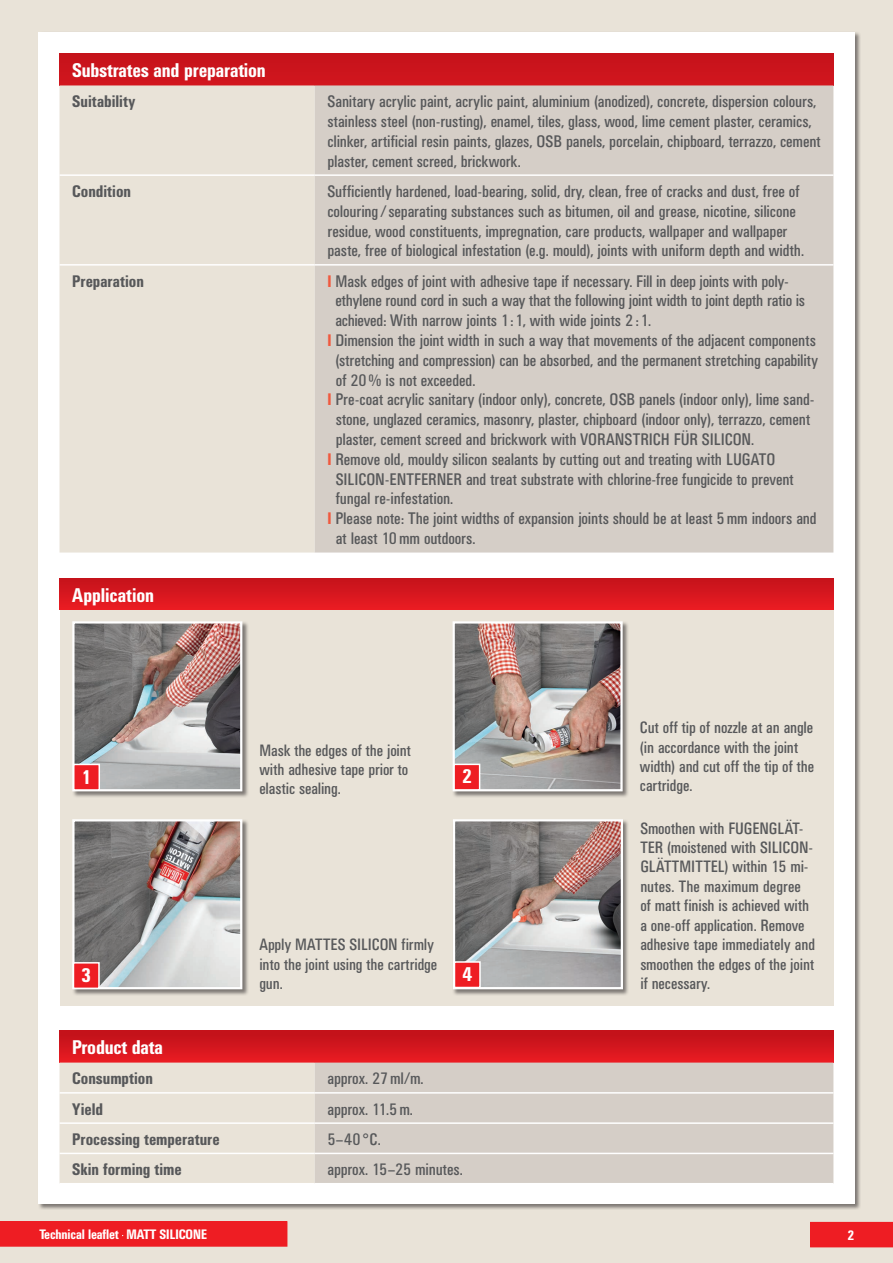
<style>
.page{position:relative;width:893px;height:1263px;background:#e9e3d8}
.page>*{position:absolute;margin:0;border:0;box-sizing:border-box;transform-origin:0 0}
.t1{font:500 condensed 19.5px "UN11";color:#fff}
.t2{font:condensed 16.5px/19.8px "UN11";color:#57585a}
.t3{font:500 condensed 16.5px "UN11";letter-spacing:.01em;color:#57585a}
.t4{font:condensed 16.2px/19.5px "UN11";letter-spacing:.005em;color:#57585a}
.t5{font:500 condensed 13.5px "UN11";color:#fff}
.s1{font-weight:500;color:#f0593e}
.s2{font-family:"Univers"}
</style>
<div class="page">
<div style="left:38px;top:32px;width:817px;height:1171px;background:#fff"></div>
<div style="left:810px;top:1222px;width:83px;height:25px;background:#ee1d23"></div>
<div style="left:0;top:1221px;width:287px;height:26px;background:#ee1d23"></div>
<div style="left:60px;top:54px;width:773px;height:31px;background:#cb141c"></div>
<div style="left:60px;top:85px;width:255px;height:467px;background:#e9e3d8"></div>
<div style="left:315px;top:85px;width:518px;height:467px;background:#d5cec7"></div>
<hr style="left:60px;top:174px;width:255px;height:2px;background:#fff">
<hr style="left:315px;top:174px;width:518px;height:2px;background:#fff">
<hr style="left:60px;top:264px;width:255px;height:2px;background:#fff">
<hr style="left:315px;top:264px;width:518px;height:2px;background:#fff">
<svg style="left:60px;top:1031px;width:773px;height:31px;background:#d4161d"></svg>
<div style="left:60px;top:1062px;width:255px;height:121px;background:#e9e3d8"></div>
<div style="left:315px;top:1062px;width:518px;height:121px;background:#d5cec7"></div>
<hr style="left:60px;top:1092px;width:255px;height:1px;background:#fff">
<hr style="left:315px;top:1092px;width:518px;height:1px;background:#fff">
<hr style="left:60px;top:1122px;width:255px;height:2px;background:#fff">
<hr style="left:315px;top:1122px;width:518px;height:2px;background:#fff">
<hr style="left:60px;top:1153px;width:255px;height:1px;background:#fff">
<hr style="left:315px;top:1153px;width:518px;height:1px;background:#fff">
<div style="left:60px;top:578px;width:773px;height:32px;background:linear-gradient(to bottom,#c4121b,#e91c22)"></div>
<div style="left:60px;top:610px;width:773px;height:395px;background:#e9e3d8"></div>
<div style="left:72px;top:621px;width:177px;height:177px;background:#231f20;opacity:.55"></div>
<img style="left:75px;top:624px;width:164px;height:164px">
<div style="left:72px;top:621px;width:170px;height:170px;border:2px solid #fff"></div>
<div style="left:74px;top:764px;width:25px;height:26px;background:#ee1d23"></div>
<div style="left:73px;top:764px;width:27px;height:27px;border:2px solid #fff"></div>
<div style="left:452px;top:621px;width:177px;height:177px;background:#231f20;opacity:.55"></div>
<img style="left:456px;top:624px;width:164px;height:164px">
<div style="left:453px;top:621px;width:170px;height:170px;border:2px solid #fff"></div>
<div style="left:454px;top:764px;width:26px;height:26px;background:#ee1d23"></div>
<div style="left:453px;top:764px;width:27px;height:27px;border:2px solid #fff"></div>
<div style="left:453px;top:819px;width:177px;height:177px;background:#231f20;opacity:.55"></div>
<img style="left:456px;top:822px;width:164px;height:164px">
<div style="left:453px;top:819px;width:170px;height:170px;border:2px solid #fff"></div>
<div style="left:454px;top:962px;width:26px;height:25px;background:#ee1d23"></div>
<div style="left:454px;top:961px;width:27px;height:27px;border:2px solid #fff"></div>
<div style="left:72px;top:819px;width:177px;height:177px;background:#231f20;opacity:.55"></div>
<img style="left:75px;top:822px;width:164px;height:164px">
<div style="left:72px;top:819px;width:170px;height:170px;border:2px solid #fff"></div>
<div style="left:73px;top:963px;width:26px;height:25px;background:#ee1d23"></div>
<div style="left:73px;top:962px;width:27px;height:27px;border:2px solid #fff"></div>
<p class="t1" style="left:72px;top:59px;width:195px">Substrates and preparation</p>
<p class="t3" style="left:72px;top:92px;width:64px">Suitability</p>
<p class="t2" style="left:327px;top:91px;width:495px">Sanitary acrylic paint, acrylic paint, aluminium (anodized), concrete, dispersion colours, stainless steel (non-rusting), enamel, tiles, glass, wood, lime cement plaster, ceramics, clinker, artificial resin paints, glazes, OSB panels, porcelain, chipboard, terrazzo, cement plaster, cement screed, brickwork.</p>
<p class="t3" style="left:72px;top:182px;width:60px">Condition</p>
<p class="t2" style="left:327px;top:181px;width:478px">Sufficiently hardened, load-bearing, solid, dry, clean, free of cracks and dust, free of colouring /separating substances such as bitumen, oil and grease, nicotine, silicone residue, wood constituents, impregnation, care products, wallpaper and wallpaper paste, free of biological infestation (e.g. mould), joints with uniform depth and width.</p>
<p class="t3" style="left:72px;top:271px;width:73px">Preparation</p>
<p class="t2" style="left:327px;top:271px;width:463px"><span class="s1">I</span> Mask edges of joint with adhesive tape if necessary. Fill in deep joints with poly-</p>
<p class="t2" style="left:335px;top:291px;width:471px">ethylene round cord in such a way that the following joint width to joint depth ratio is</p>
<p class="t2" style="left:335px;top:310px;width:317px">achieved: With narrow joints 1: 1, with wide joints 2 : 1.</p>
<p class="t2" style="left:327px;top:330px;width:490px"><span class="s1">I</span> Dimension the joint width in such a way that movements of the adjacent components</p>
<p class="t2" style="left:336px;top:350px;width:484px">(stretching and compression) can be absorbed, and the permanent stretching capability</p>
<p class="t2" style="left:336px;top:370px;width:141px">of 20% is not exceeded.</p>
<p class="t2" style="left:327px;top:390px;width:488px"><span class="s1">I</span> Pre-coat acrylic sanitary (indoor only), concrete, OSB panels (indoor only), lime sand-</p>
<p class="t2" style="left:336px;top:409px;width:476px">stone, unglazed ceramics, masonry, plaster, chipboard (indoor only), terrazzo, cement</p>
<p class="t2" style="left:336px;top:429px;width:420px">plaster, cement screed and brickwork with VORANSTRICH FÜR SILICON.</p>
<p class="t2" style="left:327px;top:449px;width:449px"><span class="s1">I</span> Remove old, mouldy silicon sealants by cutting out and treating with LUGATO</p>
<p class="t2" style="left:336px;top:469px;width:459px">SILICON-ENTFERNER and treat substrate with chlorine-free fungicide to prevent</p>
<p class="t2" style="left:336px;top:489px;width:119px">fungal re-infestation.</p>
<p class="t2" style="left:327px;top:508px;width:491px"><span class="s1">I</span> Please note: The joint widths of expansion joints should be at least 5mm indoors and</p>
<p class="t2" style="left:336px;top:528px;width:141px">at least 10mm outdoors.</p>
<p class="t1" style="left:72px;top:584px;width:83px">Application</p>
<p class="t4" style="left:259px;top:740px;width:153px">Mask the edges of the joint with adhesive tape prior to elastic sealing.</p>
<p class="t1" style="left:82px;top:765px;width:11px">1</p>
<p class="t1" style="left:462px;top:765px;width:11px">2</p>
<p class="t4" style="left:259px;top:935px;width:179px">Apply MATTES SILICON firmly into the joint using the cartridge gun.</p>
<p class="t1" style="left:81px;top:964px;width:11px">3</p>
<p class="t1" style="left:462px;top:963px;width:11px">4</p>
<p class="t1" style="left:72px;top:1036px;width:92px">Product data</p>
<p class="t3" style="left:72px;top:1069px;width:82px">Consumption</p>
<p class="t2" style="left:327px;top:1068px;width:98px">approx. 27ml/m.</p>
<p class="t3" style="left:72px;top:1099px;width:32px">Yield</p>
<p class="t2" style="left:327px;top:1099px;width:87px">approx. 11.5m.</p>
<p class="t3" style="left:72px;top:1129px;width:149px">Processing temperature</p>
<p class="t2" style="left:327px;top:1129px;width:55px">5–40<span class="s2">°</span>C.</p>
<p class="t3" style="left:72px;top:1160px;width:111px">Skin forming time</p>
<p class="t2" style="left:327px;top:1159px;width:137px">approx. 15–25 minutes.</p>
<p class="t4" style="left:640px;top:717px;width:175px">Cut off tip of nozzle at an angle (in accordance with the joint width) and cut off the tip of the cartridge.</p>
<p class="t4" style="left:640px;top:818px;width:176px">Smoothen with FUGENGLÄT-<br>TER (moistened with SILICON-<br>GLÄTTMITTEL) within 15 mi&shy;nutes. The maximum degree of matt finish is achieved with a one-off application. Remove adhesive tape immediately and smoothen the edges of the joint if necessary.</p>
<p class="t5" style="left:39px;top:1227px;width:169px">Technical leaflet MATT SILICONE</p>
<p class="t5" style="left:847px;top:1227px;width:8px">2</p>
</div>
